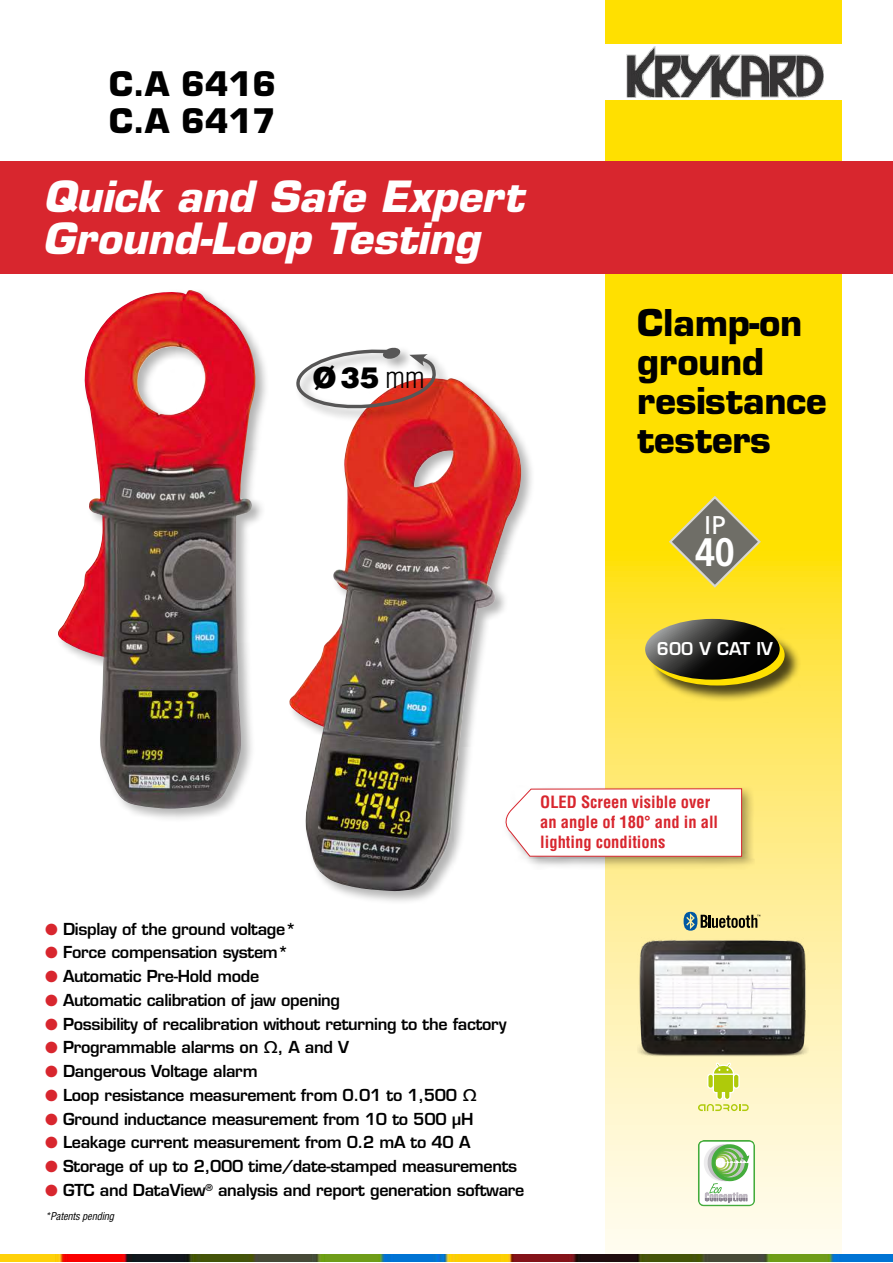
<style>
.page{position:relative;width:893px;height:1263px;background:#fff}
.page>*{position:absolute;margin:0;border:0;box-sizing:border-box;transform-origin:0 0}
.t1{font:italic 700 42px/42px "Eurostile LT Std";color:#fff}
.t2{font:700 39.75px "Frutiger";color:#fff;scale:.9 1}
.t3{font:700 36px/39px "Eurostile LT Std";letter-spacing:-.01em;color:#000}
.t4{font:700 33px/37.5px "Eurostile LT Std";color:#000}
.t5{font:900 29.1px "Helvetica LT Std";color:#000}
.t6{font:25.65px "Frutiger";color:#fff}
.t7{font:600 17.25px "Eurostile LT Std";color:#fff}
.t8{font:700 condensed 16.5px/19.8px "Helvetica LT Std";color:#d8262e}
.t9{font:600 16.2px "Eurostile LT Std";letter-spacing:-.02em;color:#000}
.t10{font:italic condensed 10.5px "Helvetica LT Std";letter-spacing:-.02em;color:#000}
.s1{font-weight:300;font-stretch:condensed}
.s2{color:#d8262e}
</style>
<div class="page">
<div style="left:56px;top:288px;width:214px;height:535px;background:#000;opacity:.3"></div>
<img style="left:57px;top:290px;width:199px;height:519px">
<div style="left:288px;top:376px;width:248px;height:530px;background:#000;opacity:.3"></div>
<img style="left:289px;top:377px;width:233px;height:514px">
<svg style="left:606px;top:0;width:235px;height:1263px;background:#fee753"></svg>
<div style="left:0;top:162px;width:893px;height:112px;background:#d8262e"></div>
<div style="left:294px;top:346px;width:156px;height:77px;background:#000;opacity:.35"></div>
<svg style="left:296px;top:347px;width:141px;height:62px"></svg>
<svg style="left:684px;top:912px;width:76px;height:19px"></svg>
<svg style="left:698px;top:1064px;width:51px;height:47px;background:#e6e994"></svg>
<svg style="left:698px;top:1140px;width:57px;height:66px"></svg>
<svg style="left:667px;top:494px;width:95px;height:95px;background:#c1b13c"></svg>
<div style="left:650px;top:624px;width:151px;height:78px;background:#000;opacity:.7"></div>
<div style="left:650px;top:625px;width:135px;height:60px;background:#ffe000;border-radius:50%"></div>
<svg style="left:645px;top:619px;width:135px;height:61px;background:#56502a"></svg>
<div style="left:502px;top:785px;width:253px;height:84px;background:#000;opacity:.35"></div>
<svg style="left:500px;top:788px;width:242px;height:69px"></svg>
<img style="left:637px;top:931px;width:171px;height:133px">
<img style="left:606px;top:45px;width:235px;height:54px">
<img style="left:0;top:1255px;width:893px;height:7px">
<img style="left:627px;top:47px;width:197px;height:51px">
<h3 class="t4" style="left:109px;top:65px;width:169px">C.A 6416<br>C.A 6417</h3>
<h1 class="t1" style="left:43px;top:177px;width:482px">Quick and Safe Expert<br>Ground-Loop Testing</h1>
<h3 class="t5" style="left:312px;top:358px;width:113px">Ø35 <span class="s1">mm</span></h3>
<h3 class="t3" style="left:637px;top:303px;width:191px">Clamp-on ground resistance testers</h3>
<h3 class="t6" style="left:704px;top:510px;width:23px">IP</h3>
<h2 class="t2" style="left:695px;top:529px;width:45px">40</h2>
<p class="t7" style="left:657px;top:637px;width:117px">600 V CAT IV</p>
<p class="t8" style="left:540px;top:792px;width:179px">OLED Screen visible over an angle of 180° and in all lighting conditions</p>
<p class="t9" style="left:45px;top:918px;width:253px"><span class="s2">●</span> Display of the ground voltage*</p>
<p class="t9" style="left:45px;top:942px;width:245px"><span class="s2">●</span> Force compensation system*</p>
<p class="t9" style="left:45px;top:966px;width:215px"><span class="s2">●</span> Automatic Pre-Hold mode</p>
<p class="t9" style="left:45px;top:990px;width:296px"><span class="s2">●</span> Automatic calibration of jaw opening</p>
<p class="t9" style="left:45px;top:1013px;width:463px"><span class="s2">●</span> Possibility of recalibration without returning to the factory</p>
<p class="t9" style="left:45px;top:1037px;width:305px"><span class="s2">●</span> Programmable alarms on Ω, A and V</p>
<p class="t9" style="left:45px;top:1061px;width:214px"><span class="s2">●</span> Dangerous Voltage alarm</p>
<p class="t9" style="left:45px;top:1085px;width:433px"><span class="s2">●</span> Loop resistance measurement from 0.01 to 1,500 Ω</p>
<p class="t9" style="left:45px;top:1108px;width:430px"><span class="s2">●</span> Ground inductance measurement from 10 to 500 μH</p>
<p class="t9" style="left:45px;top:1132px;width:427px"><span class="s2">●</span> Leakage current measurement from 0.2 mA to 40 A</p>
<p class="t9" style="left:45px;top:1156px;width:473px"><span class="s2">●</span> Storage of up to 2,000 time/date-stamped measurements</p>
<p class="t9" style="left:45px;top:1180px;width:481px"><span class="s2">●</span> GTC and DataView<sup>®</sup> analysis and report generation software</p>
<p class="t10" style="left:45px;top:1209px;width:70px">*Patents pending</p>
</div>
